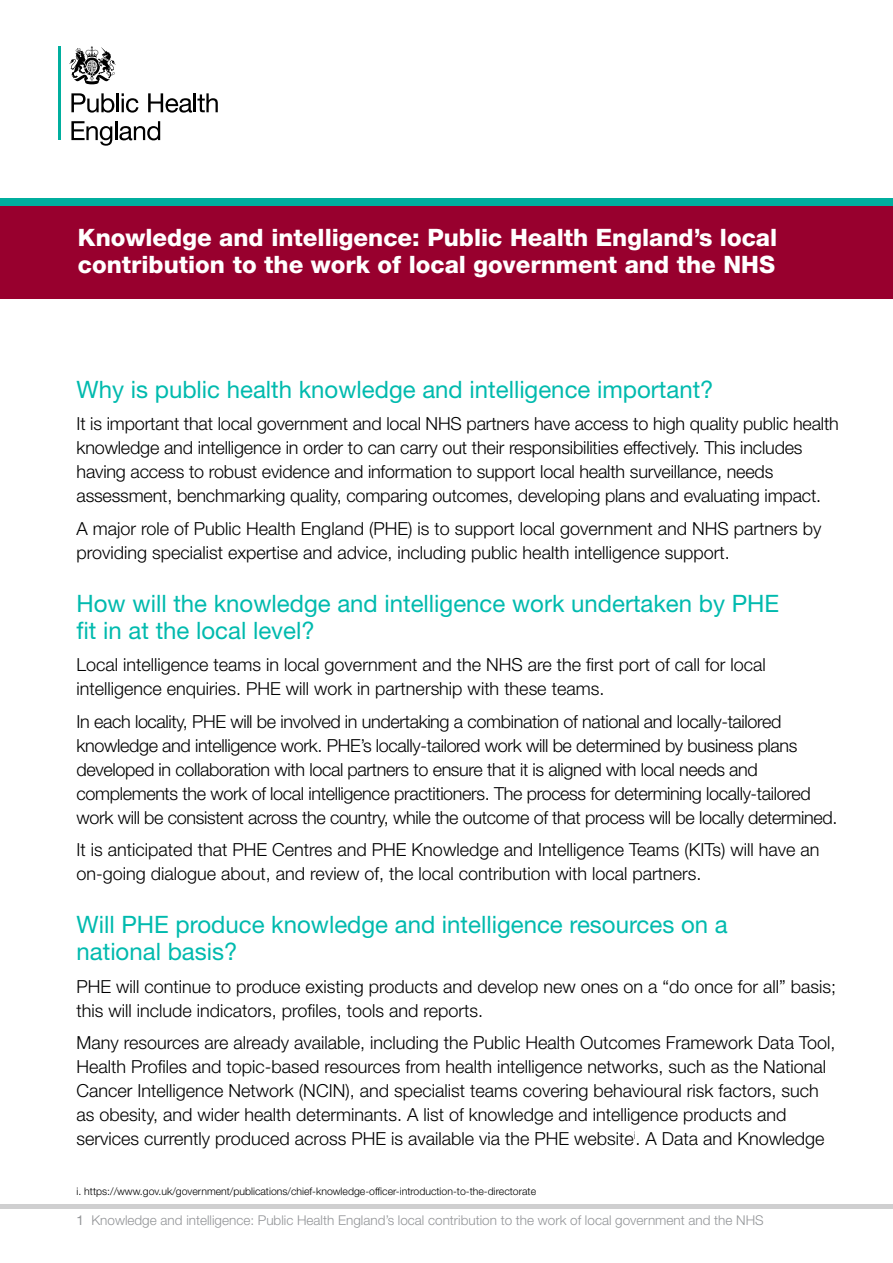
<style>
.page{position:relative;width:893px;height:1263px;background:#fff}
.page>*{position:absolute;margin:0;border:0;box-sizing:border-box;transform-origin:0 0}
.Normal__Web{font:24px/27px "Helvetica Neue LT Std";color:#00baae}
.t1{font:800 24px/27px "Helvetica Neue LT Std";color:#fff}
.t2{font:300 18px/24px "Helvetica Neue LT Std";color:#000}
.t3{font:300 18px/24px "Helvetica Neue LT Std";letter-spacing:-.02em;color:#000}
.text{font:300 13.5px "Helvetica Neue LT Std";color:#939598}
.t4{font:300 10.5px "Helvetica Neue LT Std";color:#000}
.s1{font-weight:400}
</style>
<div class="page">
<div style="left:0;top:202px;width:893px;height:97px;background:#98002e"></div>
<div style="left:0;top:198px;width:893px;height:8px;background:#00ae9e"></div>
<hr style="left:58px;top:46px;width:2px;height:94px;background:#00ae9e">
<svg style="left:71px;top:93px;width:67px;height:20px"></svg>
<svg style="left:148px;top:93px;width:70px;height:20px"></svg>
<svg style="left:71px;top:121px;width:89px;height:25px"></svg>
<svg style="left:69px;top:46px;width:47px;height:38px"></svg>
<div style="left:0;top:1204px;width:893px;height:5px;background:#cfcfd0"></div>
<p class="t1" style="left:78px;top:224px;width:701px">Knowledge and intelligence: Public Health England’s local contribution to the work of local government and the NHS</p>
<p class="Normal__Web" style="left:77px;top:375px;width:639px">Why is public health knowledge and intelligence important?</p>
<p class="t2" style="left:77px;top:411px;width:764px">It is important that local government and local NHS partners have access to high quality public health knowledge and intelligence in order to can carry out their responsibilities effectively. This includes having access to robust evidence and information to support local health surveillance, needs assessment, benchmarking quality, comparing outcomes, developing plans and evaluating impact.</p>
<p class="t2" style="left:77px;top:516px;width:746px">A major role of Public Health England (PHE) is to support local government and NHS partners by providing specialist expertise and advice, including public health intelligence support.</p>
<p class="Normal__Web" style="left:77px;top:589px;width:704px">How will the knowledge and intelligence work undertaken by PHE fit in at the local level?</p>
<p class="t2" style="left:77px;top:652px;width:691px">Local intelligence teams in local government and the NHS are the first port of call for local intelligence enquiries. PHE will work in partnership with these teams.</p>
<p class="t3" style="left:77px;top:709px;width:762px">In each locality, PHE will be involved in undertaking a combination of national and locally-tailored knowledge and intelligence work. PHE’s locally-tailored work will be determined by business plans developed in collaboration with local partners to ensure that it is aligned with local needs and complements the work of local intelligence practitioners. The process for determining locally-tailored work will be consistent across the country, while the outcome of that process will be locally determined.</p>
<p class="t2" style="left:77px;top:837px;width:744px">It is anticipated that PHE Centres and PHE Knowledge and Intelligence Teams (KITs) will have an on-going dialogue about, and review of, the local contribution with local partners.</p>
<p class="Normal__Web" style="left:77px;top:911px;width:653px">Will PHE produce knowledge and intelligence resources on a national basis?</p>
<p class="t2" style="left:77px;top:974px;width:761px">PHE will continue to produce existing products and develop new ones on a “do once for all” basis; this will include indicators, profiles, tools and reports.</p>
<p class="t2" style="left:77px;top:1030px;width:760px">Many resources are already available, including the Public Health Outcomes Framework Data Tool, Health Profiles and topic-based resources from health intelligence networks, such as the National Cancer Intelligence Network (NCIN), and specialist teams covering behavioural risk factors, such as obesity, and wider health determinants. A list of knowledge and intelligence products and services currently produced across PHE is available via the PHE website<sup>i</sup>. A Data and Knowledge</p>
<p class="t4" style="left:77px;top:1184px;width:461px">i. https://www.gov.uk/government/publications/chief-knowledge-officer-introduction-to-the-directorate</p>
<p class="text" style="left:77px;top:1212px;width:689px"><span class="s1">1</span> Knowledge and intelligence: Public Health England’s local contribution to the work of local government and the NHS</p>
</div>
